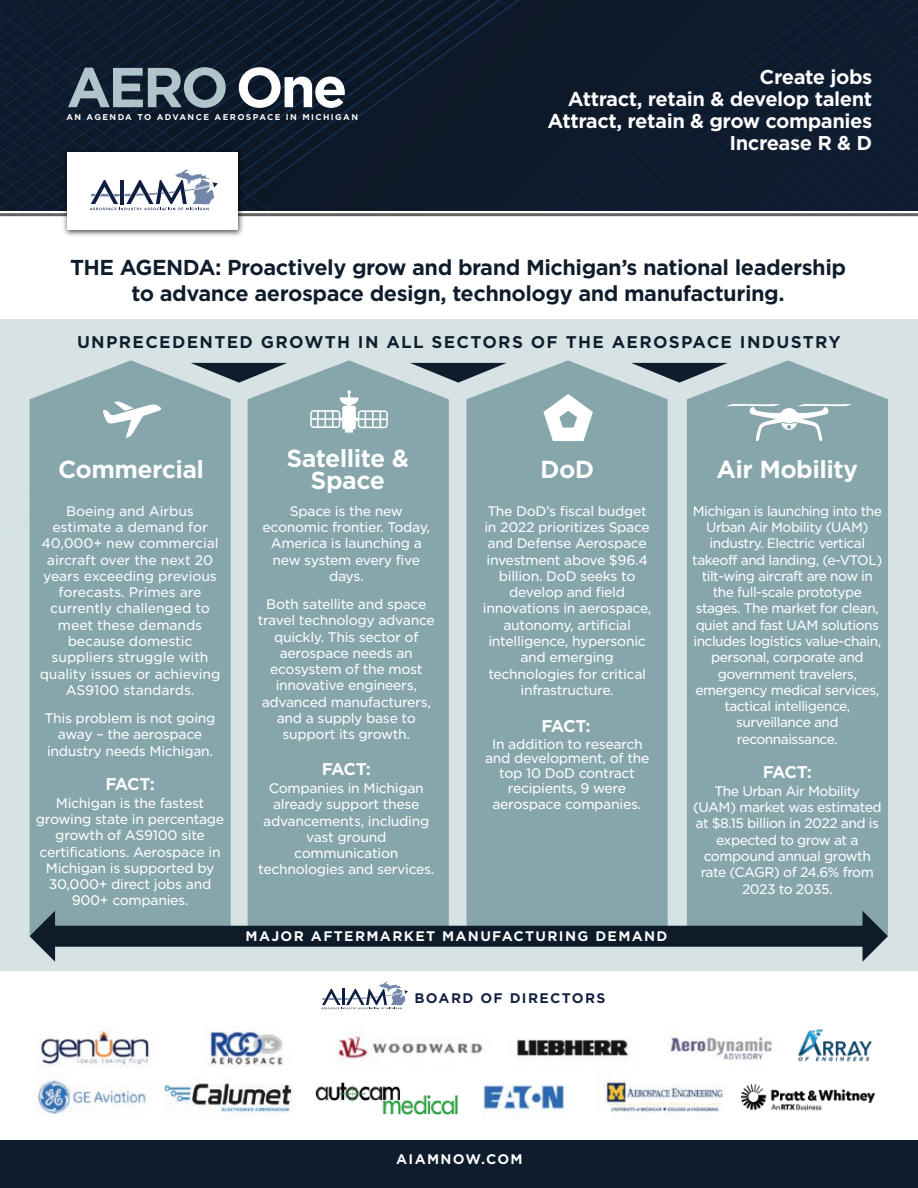
<style>
.page{position:relative;width:918px;height:1188px;background:#fff}
.page>*{position:absolute;margin:0;border:0;box-sizing:border-box;transform-origin:0 0}
.t1{font:700 23.7px/22.2px "Gotham S Sm";letter-spacing:-.025em;color:#fff;text-align:center}
.t2{font:700 20.7px/25.2px "Gotham S Sm";letter-spacing:-.025em;color:#0f1c2b;text-align:center}
.t3{font:700 19.2px/22.2px "Gotham S Sm";letter-spacing:-.025em;color:#fff;text-align:right}
.t4{font:700 16.35px "Gotham S Sm";letter-spacing:.08em;color:#0f1c2b}
.t5{font:700 16.35px "Gotham S Sm";letter-spacing:-.07em;color:#fff}
.t6{font:13.35px/16.4px "Gotham S Sm";letter-spacing:-.025em;color:#fff;text-align:center}
.t7{font:700 13.35px "Gotham S Sm";letter-spacing:.1em;color:#fff}
.t8{font:700 13.35px "Gotham S Sm";letter-spacing:.1em;color:#111e42}
.t9{font:700 8.1px "Gotham S Sm";letter-spacing:.175em;color:#fff}
</style>
<div class="page">
<div style="left:0;top:319px;width:918px;height:651px;background:#d7e2e5"></div>
<div style="left:0;top:1141px;width:918px;height:47px;background:#0f1c2b"></div>
<div style="left:30px;top:360px;width:201px;height:566px;background:#86a6ac"></div>
<div style="left:248px;top:360px;width:201px;height:566px;background:#86a6ac"></div>
<div style="left:467px;top:360px;width:201px;height:566px;background:#86a6ac"></div>
<div style="left:687px;top:360px;width:201px;height:566px;background:#86a6ac"></div>
<svg style="left:191px;top:363px;width:96px;height:20px"></svg>
<svg style="left:410px;top:363px;width:97px;height:20px"></svg>
<svg style="left:631px;top:363px;width:97px;height:20px"></svg>
<hr style="left:0;top:213px;width:918px;height:3px;background:#636363">
<svg style="left:103px;top:401px;width:59px;height:37px;background:#adc2c6"></svg>
<svg style="left:310px;top:390px;width:78px;height:43px;background:#a8bfc3"></svg>
<svg style="left:536px;top:383px;width:65px;height:65px;background:#aec3c7"></svg>
<div style="left:52px;top:926px;width:814px;height:21px;background:#0e1c2a"></div>
<svg style="left:30px;top:911px;width:25px;height:51px"></svg>
<svg style="left:862px;top:911px;width:26px;height:51px"></svg>
<img style="left:59px;top:211px;width:187px;height:25px">
<div style="left:67px;top:152px;width:171px;height:77px;background:#fff"></div>
<img style="left:36px;top:1077px;width:688px;height:40px">
<img style="left:741px;top:1083px;width:133px;height:28px">
<div style="left:309px;top:1074px;width:149px;height:51px;background:#fff"></div>
<img style="left:39px;top:1026px;width:733px;height:42px">
<img style="left:797px;top:1028px;width:76px;height:34px">
<img style="left:315px;top:1083px;width:142px;height:31px">
<svg style="left:726px;top:404px;width:126px;height:38px;background:#a0b9be"></svg>
<svg style="left:321px;top:982px;width:87px;height:28px"></svg>
<svg style="left:0;top:0;width:918px;height:211px;background:#1e2a3a"></svg>
<svg style="left:1px;top:478px;width:45px;height:56px"></svg>
<p class="t9" style="left:66px;top:112px;width:293px">AN AGENDA TO ADVANCE AEROSPACE IN MICHIGAN</p>
<h3 class="t3" style="left:548px;top:65px;width:326px">Create jobs<br>Attract, retain &amp; develop talent<br>Attract, retain &amp; grow companies<br>Increase R &amp; D</h3>
<h2 class="t2" style="left:70px;top:255px;width:778px">THE AGENDA: Proactively grow and brand Michigan’s national leadership to advance aerospace design, technology and manufacturing.</h2>
<p class="t4" style="left:77px;top:330px;width:765px">UNPRECEDENTED GROWTH IN ALL SECTORS OF THE AEROSPACE INDUSTRY</p>
<h1 class="t1" style="left:58px;top:458px;width:148px">Commercial</h1>
<h1 class="t1" style="left:286px;top:447px;width:124px">Satellite &amp;<br>Space</h1>
<h1 class="t1" style="left:540px;top:458px;width:56px">DoD</h1>
<p class="t6" style="left:40px;top:502px;width:182px">Boeing and Airbus estimate a demand for<br>40,000+ new commercial aircraft over the next 20 years exceeding previous forecasts. Primes are currently challenged to meet these demands because domestic suppliers struggle with quality issues or achieving<br>AS9100 standards.</p>
<p class="t6" style="left:45px;top:710px;width:172px">This problem is not going away – the aerospace industry needs Michigan.</p>
<p class="t5" style="left:105px;top:773px;width:51px">FACT:</p>
<p class="t6" style="left:36px;top:794px;width:190px">Michigan is the fastest growing state in percentage growth of AS9100 site certifications. Aerospace in<br>Michigan is supported by<br>30,000+ direct jobs and<br>900+ companies.</p>
<p class="t6" style="left:483px;top:502px;width:170px">The DoD’s fiscal budget in 2022 prioritizes Space and Defense Aerospace investment above $96.4 billion. DoD seeks to develop and field innovations in aerospace, autonomy, artificial intelligence, hypersonic and emerging technologies for critical infrastructure.</p>
<p class="t6" style="left:262px;top:502px;width:169px">Space is the new economic frontier. Today,<br>America is launching a new system every five days.</p>
<p class="t6" style="left:258px;top:596px;width:179px">Both satellite and space travel technology advance quickly. This sector of aerospace needs an ecosystem of the most innovative engineers, advanced manufacturers, and a supply base to support its growth.</p>
<p class="t5" style="left:322px;top:758px;width:51px">FACT:</p>
<p class="t6" style="left:258px;top:780px;width:178px">Companies in Michigan already support these advancements, including vast ground communication technologies and services.</p>
<p class="t5" style="left:541px;top:714px;width:51px">FACT:</p>
<p class="t6" style="left:485px;top:736px;width:166px;line-height:14.9px">In addition to research and development, of the top 10 DoD contract recipients, 9 were</p>
<p class="t6" style="left:492px;top:796px;width:150px">aerospace companies.</p>
<p class="t7" style="left:246px;top:927px;width:424px">MAJOR AFTERMARKET MANUFACTURING DEMAND</p>
<p class="t8" style="left:415px;top:989px;width:193px">BOARD OF DIRECTORS</p>
<h1 class="t1" style="left:716px;top:458px;width:143px">Air Mobility</h1>
<p class="t6" style="left:692px;top:502px;width:192px">Michigan is launching into the<br>Urban Air Mobility (UAM) industry. Electric vertical takeoff and landing, (e-VTOL) tilt-wing aircraft are now in the full-scale prototype stages. The market for clean, quiet and fast UAM solutions includes logistics value-chain, personal, corporate and government travelers, emergency medical services, tactical intelligence, surveillance and reconnaissance.</p>
<p class="t5" style="left:763px;top:761px;width:51px">FACT:</p>
<p class="t6" style="left:693px;top:783px;width:190px">The Urban Air Mobility (UAM) market was estimated at $8.15 billion in 2022 and is expected to grow at a compound annual growth rate (CAGR) of 24.6% from<br>2023 to 2035.</p>
<p class="t7" style="left:396px;top:1150px;width:128px">AIAMNOW.COM</p>
</div>
